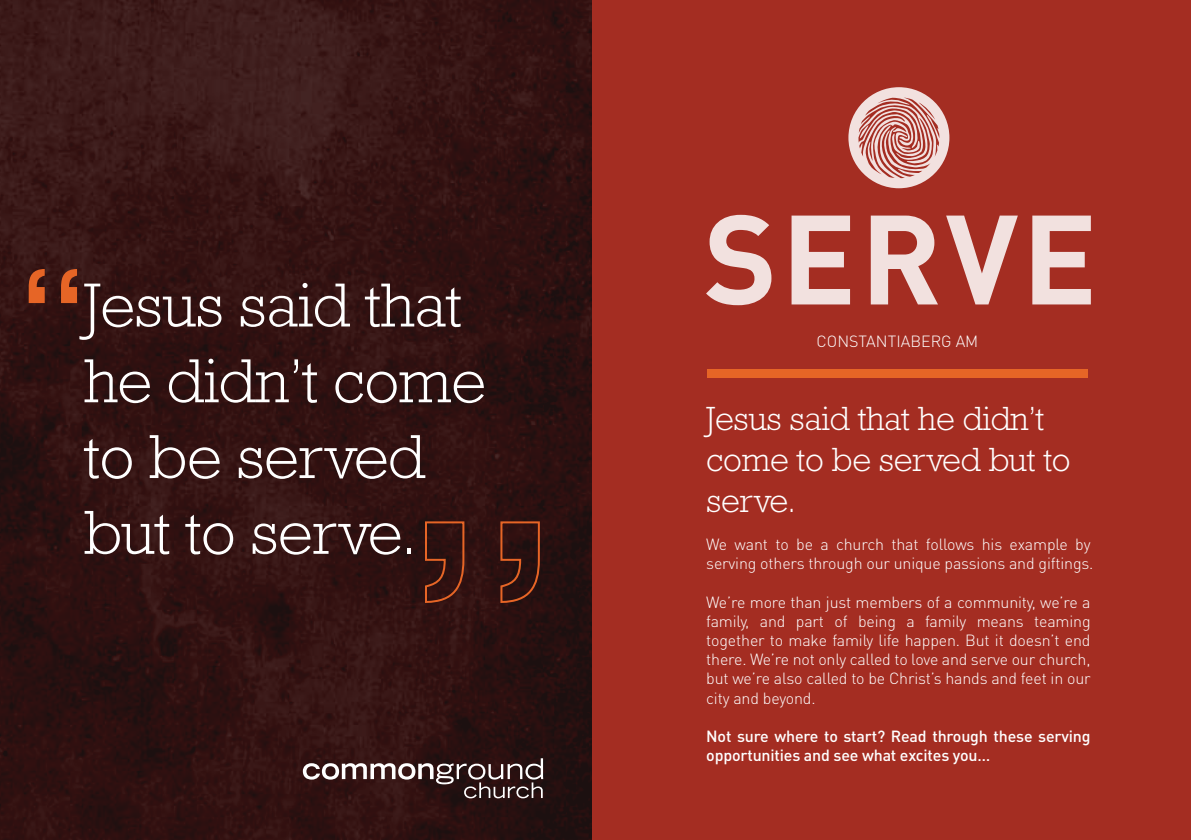
<style>
.page{position:relative;width:1191px;height:840px;background:#fff}
.page>*{position:absolute;margin:0;border:0;box-sizing:border-box;transform-origin:0 0}
.t1{font:133.6px "Rockwell";color:#e66526}
.t2{font:300 63px/75.6px "Rockwell";letter-spacing:-.01em;color:#fff}
.t3{font:300 34px/40.8px "Rockwell";letter-spacing:-.01em;color:#fff}
.t4{font:300 16px/19.2px "DIN Pro";letter-spacing:-.01em;color:#fff}
.t5{font:500 16px/19.2px "DIN Pro";letter-spacing:-.01em;color:#fff}
</style>
<div class="page">
<img style="left:0;top:0;width:592px;height:839px">
<div style="left:592px;top:0;width:599px;height:839px;background:#a42d22"></div>
<svg style="left:706px;top:215px;width:65px;height:90px"></svg>
<svg style="left:791px;top:215px;width:59px;height:89px"></svg>
<svg style="left:870px;top:215px;width:68px;height:89px"></svg>
<svg style="left:946px;top:215px;width:72px;height:89px"></svg>
<svg style="left:1032px;top:215px;width:58px;height:89px"></svg>
<div style="left:707px;top:370px;width:381px;height:8px;background:#e66526"></div>
<svg style="left:303px;top:757px;width:240px;height:40px;background:#543e3d"></svg>
<svg style="left:424px;top:520px;width:117px;height:83px;background:#401912"></svg>
<svg style="left:848px;top:87px;width:101px;height:101px"></svg>
<h1 class="t1" style="left:18px;top:237px;width:71px">“</h1>
<h2 class="t2" style="left:84px;top:267px;width:404px">Jesus said that he didn’t come to be served but to serve.</h2>
<p class="t4" style="left:816px;top:331px;width:163px">CONSTANTIABERG AM</p>
<h3 class="t3" style="left:706px;top:397px;width:366px">Jesus said that he didn’t come to be served but to serve.</h3>
<p class="t4" style="left:706px;top:533px;width:389px">We want to be a church that follows his example by serving others through our unique passions and giftings.</p>
<p class="t4" style="left:706px;top:591px;width:386px;text-align:justify">We’re more than just members of a community, we’re a family, and part of being a family means teaming together to make family life happen. But it doesn’t end there. We’re not only called to love and serve our church, but we’re also called to be Christ’s hands and feet in our city and beyond.</p>
<p class="t5" style="left:706px;top:725px;width:386px">Not sure where to start? Read through these serving opportunities and see what excites you…</p>
</div>
